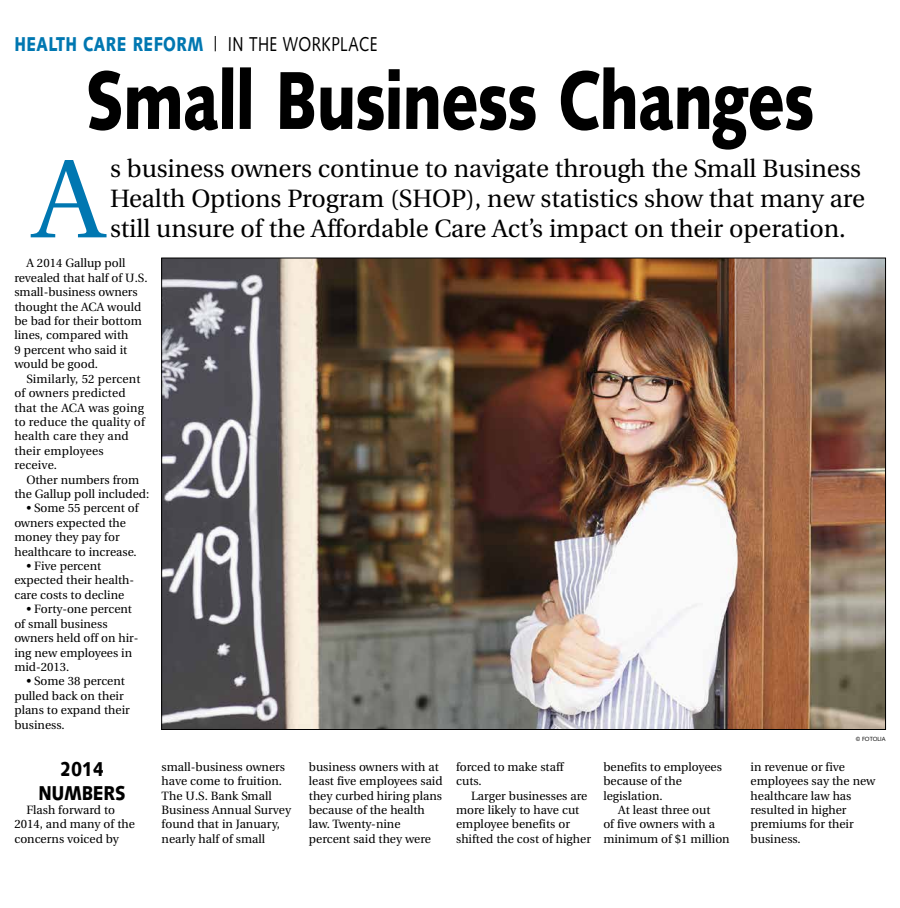
<style>
.page{position:relative;width:900px;height:908px;background:#fff}
.page>*{position:absolute;margin:0;border:0;box-sizing:border-box;transform-origin:0 0}
.t1{font:111.7px "Utopia";color:#0077b1}
.t2{font:900 82px "Syntax";letter-spacing:-.015em;color:#000;scale:.77 1}
.t3{font:25px/30px "Utopia";letter-spacing:-.005em;color:#000}
.t4{font:900 20px "Syntax";letter-spacing:.025em;color:#0077b1;scale:.77 1}
.t5{font:900 20px/24px "Syntax";letter-spacing:-.015em;color:#000;text-align:center;scale:.86 1}
.t6{font:12px/14.4px "Utopia";color:#000}
.t7{font:6px "Syntax";letter-spacing:-.01em;color:#000;scale:.95 1}
.s1{font-weight:400;color:#000}
</style>
<div class="page">
<img style="left:163px;top:260px;width:721px;height:467px">
<h3 class="t4" style="left:14px;top:32px;width:473px">HEALTH CARE REFORM <span class="s1">| IN THE WORKPLACE</span></h3>
<h2 class="t2" style="left:86px;top:52px;width:948px">Small Business Changes</h2>
<h1 class="t1" style="left:34px;top:138px;width:72px">A</h1>
<h3 class="t3" style="left:110px;top:154px;width:756px">s business owners continue to navigate through the Small Business<br>Health Options Program (SHOP), new statistics show that many are still unsure of the Affordable Care Act’s impact on their operation.</h3>
<p class="t6" style="left:14px;top:256px;width:135px;text-indent:12px">A 2014 Gallup poll revealed that half of U.S. small-business owners thought the ACA would be bad for their bottom lines, compared with<br>9 percent who said it would be good.</p>
<p class="t6" style="left:14px;top:371px;width:132px;text-indent:12px">Similarly, 52 percent of owners predicted that the ACA was going to reduce the quality of health care they and their employees receive.</p>
<p class="t6" style="left:14px;top:472px;width:136px;text-align:center">Other numbers from<br>the Gallup poll included:</p>
<p class="t6" style="left:14px;top:501px;width:126px;text-indent:12px">• Some 55 percent of owners expected the money they pay for healthcare to increase.</p>
<p class="t6" style="left:14px;top:559px;width:121px;text-indent:12px">• Five percent expected their health&shy;care costs to decline</p>
<p class="t6" style="left:14px;top:602px;width:125px;text-indent:12px">• Forty-one percent of small business owners held off on hir&shy;ing new employees in mid-2013.</p>
<p class="t6" style="left:14px;top:674px;width:117px;text-indent:12px">• Some 38 percent pulled back on their plans to expand their business.</p>
<h3 class="t5" style="left:39px;top:756px;width:103px">2014<br>NUMBERS</h3>
<p class="t6" style="left:14px;top:802px;width:122px;text-indent:12px">Flash forward to<br>2014, and many of the concerns voiced by</p>
<p class="t6" style="left:162px;top:759px;width:131px">small-business owners have come to fruition.<br>The U.S. Bank Small<br>Business Annual Survey found that in January, nearly half of small</p>
<p class="t6" style="left:309px;top:759px;width:135px">business owners with at least five employees said they curbed hiring plans because of the health law. Twenty-nine percent said they were</p>
<p class="t6" style="left:456px;top:759px;width:109px">forced to make staff cuts.</p>
<p class="t6" style="left:456px;top:788px;width:136px;text-indent:15px">Larger businesses are more likely to have cut employee benefits or shifted the cost of higher</p>
<p class="t6" style="left:603px;top:759px;width:120px">benefits to employees because of the legislation.</p>
<p class="t6" style="left:603px;top:802px;width:128px;text-indent:15px">At least three out<br>of five owners with a minimum of $1 million</p>
<p class="t7" style="left:856px;top:734px;width:33px">© FOTOLIA</p>
<p class="t6" style="left:751px;top:759px;width:126px">in revenue or five employees say the new healthcare law has resulted in higher premiums for their business.</p>
</div>
